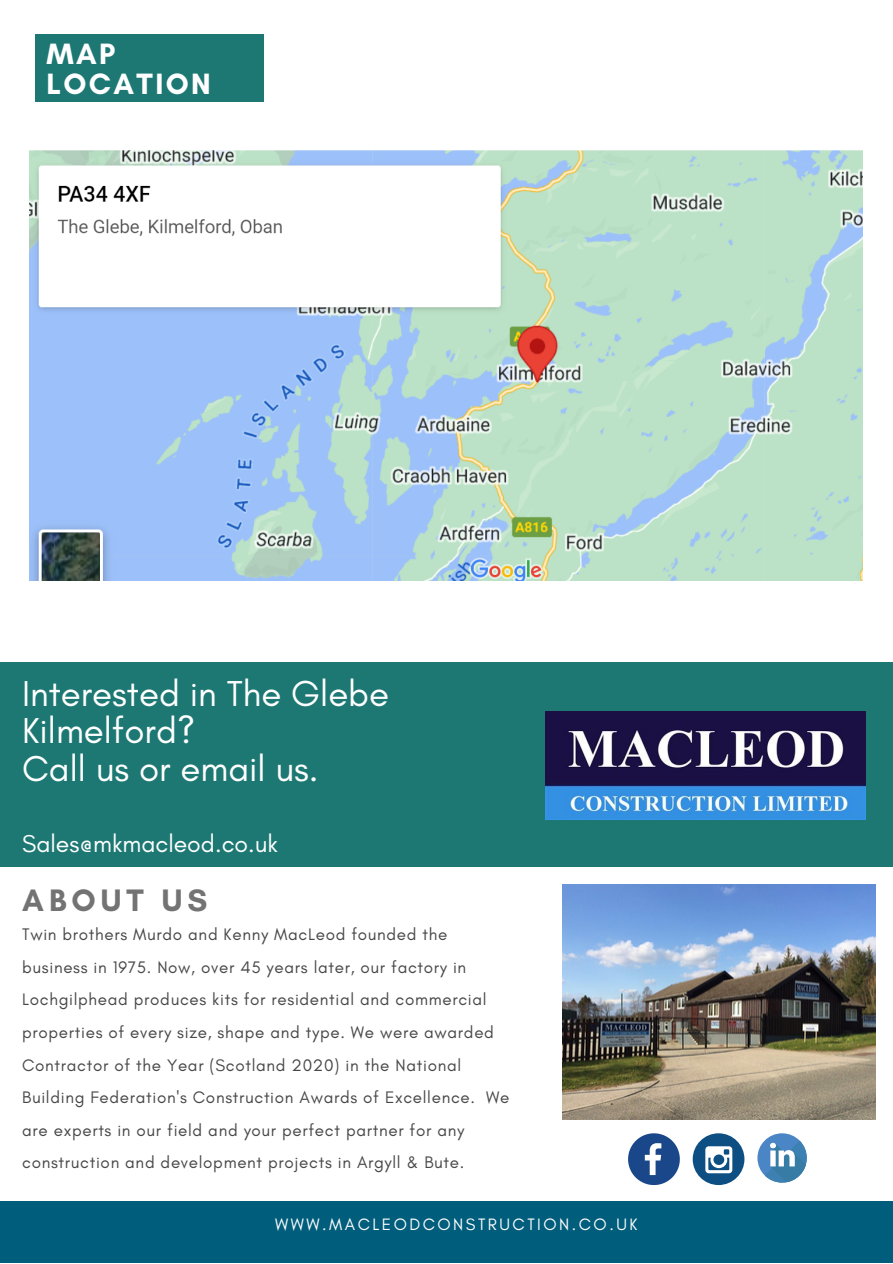
<style>
.page{position:relative;width:893px;height:1264px;background:#fff}
.page>*{position:absolute;margin:0;border:0;box-sizing:border-box;transform-origin:0 0}
.t1{font:36.6px/37.2px "Glacial Indifference";color:#fff}
.t2{font:700 31.65px "Glacial Indifference";letter-spacing:.16em;color:#737373}
.t3{font:700 29.85px/30.3px "Glacial Indifference";letter-spacing:.08em;color:#fff}
.t4{font:24.75px "Glacial Indifference";color:#fff}
.t5{font:16.95px/32.5px "Glacial Indifference";letter-spacing:.04em;color:#474747}
.t6{font:16.8px "Glacial Indifference";letter-spacing:.15em;color:#fff}
</style>
<div class="page">
<div style="left:0;top:662px;width:892px;height:204px;background:#1d7874"></div>
<div style="left:0;top:1200px;width:892px;height:62px;background:#005e7c"></div>
<img style="left:545px;top:711px;width:320px;height:108px">
<img style="left:562px;top:884px;width:314px;height:236px">
<svg style="left:628px;top:1133px;width:51px;height:51px"></svg>
<div style="left:692px;top:1133px;width:52px;height:51px;background:#0d4f83;border-radius:50%"></div>
<svg style="left:705px;top:1146px;width:27px;height:27px"></svg>
<div style="left:757px;top:1133px;width:49px;height:49px;background:#4a86c5;border-radius:50%"></div>
<svg style="left:764px;top:1140px;width:43px;height:43px"></svg>
<div style="left:35px;top:34px;width:229px;height:67px;background:#1d7874"></div>
<img style="left:29px;top:150px;width:833px;height:430px">
<div style="left:52px;top:242px;width:268px;height:62px;background:#fff"></div>
<div style="left:297px;top:175px;width:189px;height:96px;background:#fff"></div>
<h3 class="t3" style="left:46px;top:38px;width:166px">MAP<br>LOCATION</h3>
<h1 class="t1" style="left:22px;top:674px;width:368px">Interested in The Glebe<br>Kilmelford?<br>Call us or email us.</h1>
<h3 class="t4" style="left:22px;top:828px;width:257px">Sales@mkmacleod.co.uk</h3>
<h2 class="t2" style="left:22px;top:881px;width:187px">ABOUT US</h2>
<p class="t5" style="left:22px;top:917px;width:489px">Twin brothers Murdo and Kenny MacLeod founded the business in 1975. Now, over 45 years later, our factory in Lochgilphead produces kits for residential and commercial properties of every size, shape and type. We were awarded Contractor of the Year (Scotland 2020) in the National Building Federation's Construction Awards of Excellence. We are experts in our field and your perfect partner for any construction and development projects in Argyll &amp; Bute.</p>
<p class="t6" style="left:275px;top:1213px;width:363px">WWW.MACLEODCONSTRUCTION.CO.UK</p>
</div>
